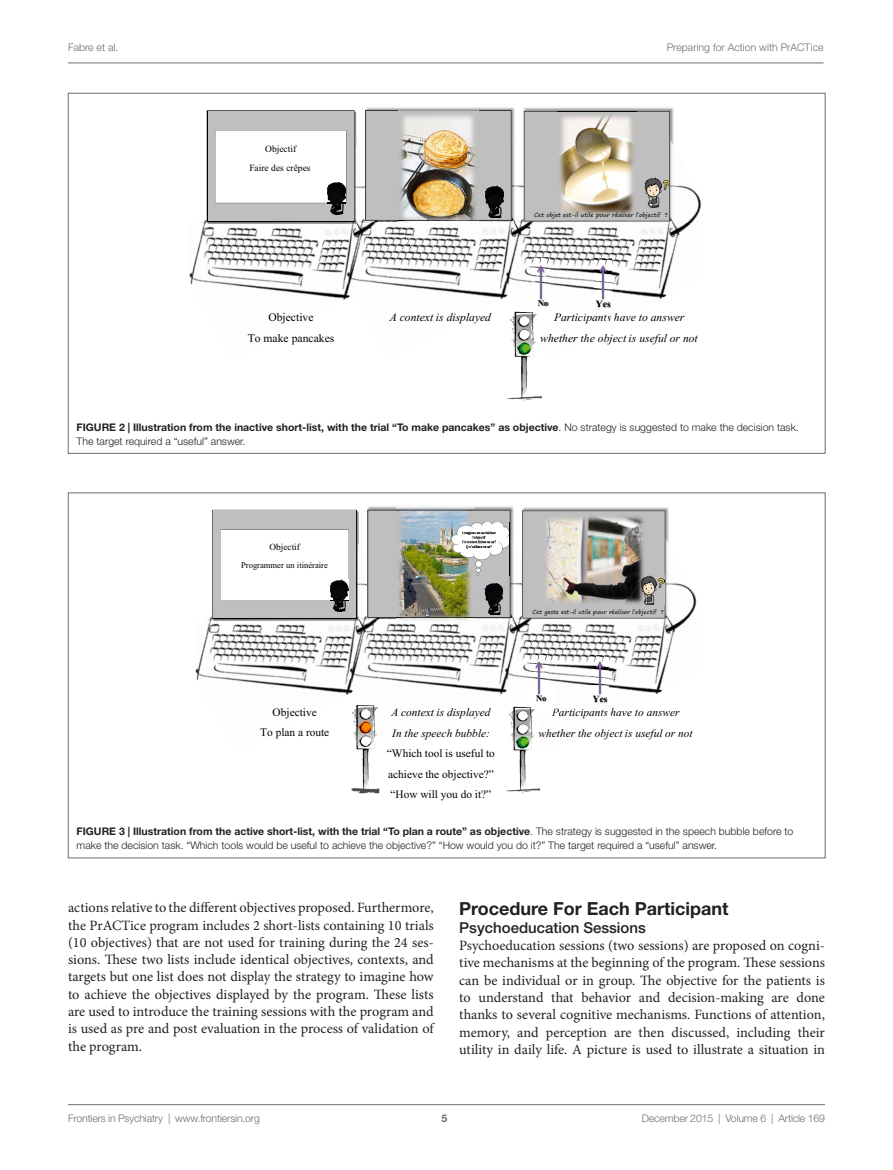
<style>
.page{position:relative;width:893px;height:1170px;background:#fff}
.page>*{position:absolute;margin:0;border:0;box-sizing:border-box;transform-origin:0 0}
.t1{font:700 18px "Helvetica Neue LT Std";color:#231f20}
.t2{font:italic 17.55px/21.1px "Angsana New";color:#000;text-align:center}
.t3{font:17.55px/21.1px "Angsana New";color:#000;text-align:center}
.t4{font:italic 17.25px/20.7px "Angsana New";color:#000}
.t5{font:17.25px/20.7px "Angsana New";color:#000;text-align:center}
.t6{font:500 15px "Helvetica Neue LT Std";color:#231f20}
.t7{font:700 14.7px "Angsana New";color:#000}
.t8{font:700 14.4px "Angsana New";color:#000}
.t9{font:14.25px/17.2px "Minion Pro";color:#231f20;text-align:justify}
.t10{font:700 13.2px "Angsana New";color:#000}
.t11{font:700 12.9px "Angsana New";color:#000}
.t12{font:300 10.5px/14.2px "Helvetica Neue LT Std";color:#231f20}
.t13{font:700 10.5px/14.2px "Helvetica Neue LT Std";color:#231f20}
.t14{font:300 10.5px "Helvetica Neue LT Std";letter-spacing:-.015em;color:#6c6d70}
.t15{font:700 10.5px "Helvetica Neue LT Std";color:#6c6d70}
.t16{font:9.45px/18.8px "Times New Roman";color:#000;text-align:center}
.t17{font:9.3px "Times New Roman";color:#000}
.t18{font:8.55px "Times New Roman";color:#000}
.t19{font:5.85px "Segoe Print";color:#000}
.t20{font:5.7px "Segoe Print";color:#000}
.s1{font-family:"Times New Roman";font-weight:700}
.s2{font-weight:300}
.s3{font-weight:700}
</style>
<div class="page">
<img style="left:195px;top:617px;width:158px;height:78px">
<img style="left:359px;top:583px;width:148px;height:112px">
<img style="left:327px;top:612px;width:92px;height:77px">
<svg style="left:212px;top:510px;width:147px;height:111px"></svg>
<img style="left:367px;top:506px;width:147px;height:3px">
<img style="left:366px;top:583px;width:1px;height:28px">
<img style="left:506px;top:714px;width:34px;height:79px">
<img style="left:511px;top:582px;width:186px;height:171px">
<img style="left:482px;top:612px;width:91px;height:76px">
<img style="left:521px;top:706px;width:19px;height:35px">
<svg style="left:539px;top:728px;width:47px;height:8px"></svg>
<img style="left:530px;top:678px;width:18px;height:7px">
<img style="left:530px;top:653px;width:18px;height:25px">
<hr style="left:538px;top:662px;width:2px;height:31px;background:#8064a2">
<svg style="left:536px;top:661px;width:6px;height:7px"></svg>
<img style="left:591px;top:653px;width:18px;height:32px">
<hr style="left:599px;top:662px;width:2px;height:31px;background:#8064a2">
<svg style="left:596px;top:661px;width:7px;height:7px"></svg>
<img style="left:528px;top:685px;width:27px;height:29px">
<svg style="left:528px;top:706px;width:12px;height:8px"></svg>
<svg style="left:538px;top:685px;width:2px;height:8px"></svg>
<img style="left:584px;top:685px;width:34px;height:23px">
<svg style="left:552px;top:708px;width:73px;height:10px"></svg>
<svg style="left:599px;top:685px;width:2px;height:8px"></svg>
<img style="left:522px;top:507px;width:147px;height:30px">
<img style="left:521px;top:582px;width:1px;height:30px">
<img style="left:554px;top:537px;width:116px;height:82px">
<img style="left:521px;top:612px;width:33px;height:7px">
<svg style="left:522px;top:510px;width:143px;height:108px;background:#b8b8b8"></svg>
<img style="left:646px;top:576px;width:18px;height:28px">
<img style="left:352px;top:705px;width:27px;height:89px">
<img style="left:365px;top:705px;width:14px;height:26px">
<img style="left:396px;top:506px;width:77px;height:3px">
<svg style="left:367px;top:509px;width:148px;height:113px;background:#b0afaf"></svg>
<img style="left:396px;top:509px;width:77px;height:108px">
<img style="left:452px;top:522px;width:59px;height:53px">
<img style="left:542px;top:514px;width:104px;height:92px">
<img style="left:189px;top:145px;width:168px;height:155px">
<img style="left:354px;top:149px;width:154px;height:151px">
<img style="left:324px;top:215px;width:94px;height:79px">
<svg style="left:207px;top:110px;width:149px;height:114px"></svg>
<img style="left:364px;top:107px;width:151px;height:52px">
<img style="left:364px;top:159px;width:1px;height:55px">
<img style="left:507px;top:316px;width:35px;height:84px">
<img style="left:513px;top:185px;width:189px;height:174px">
<img style="left:483px;top:215px;width:92px;height:78px">
<img style="left:365px;top:110px;width:151px;height:114px">
<img style="left:523px;top:312px;width:19px;height:35px">
<svg style="left:540px;top:334px;width:49px;height:8px"></svg>
<img style="left:532px;top:283px;width:18px;height:7px">
<img style="left:532px;top:257px;width:18px;height:26px">
<hr style="left:540px;top:267px;width:1px;height:31px;background:#8064a2">
<svg style="left:537px;top:265px;width:7px;height:7px"></svg>
<img style="left:594px;top:257px;width:18px;height:33px">
<hr style="left:602px;top:267px;width:2px;height:31px;background:#8064a2">
<svg style="left:599px;top:265px;width:7px;height:7px"></svg>
<img style="left:529px;top:290px;width:29px;height:30px">
<svg style="left:529px;top:312px;width:13px;height:8px"></svg>
<img style="left:587px;top:290px;width:34px;height:23px">
<svg style="left:554px;top:313px;width:74px;height:10px"></svg>
<svg style="left:602px;top:290px;width:2px;height:8px"></svg>
<img style="left:523px;top:107px;width:151px;height:53px">
<img style="left:522px;top:160px;width:2px;height:55px">
<img style="left:556px;top:139px;width:118px;height:84px">
<img style="left:522px;top:215px;width:34px;height:8px">
<div style="left:524px;top:111px;width:146px;height:110px;background:#bfbfbf"></div>
<img style="left:557px;top:111px;width:79px;height:106px">
<img style="left:644px;top:178px;width:25px;height:29px">
<hr style="left:68px;top:1104px;width:757px;height:1px;background:#6c6d70">
<hr style="left:68px;top:63px;width:756px;height:1px;background:#6c6d70">
<p class="t14" style="left:68px;top:41px;width:52px">Fabre et al.</p>
<p class="t14" style="left:667px;top:41px;width:158px">Preparing for Action with PrACTice</p>
<p class="t16" style="left:249px;top:139px;width:63px">Objectif<br>Faire des crêpes</p>
<p class="t19" style="left:534px;top:209px;width:135px">Cet objet est-il utile pour réaliser l’objectif <span class="s1">?</span></p>
<p class="t10" style="left:538px;top:292px;width:12px">No</p>
<p class="t7" style="left:596px;top:292px;width:17px">Yes</p>
<p class="t3" style="left:248px;top:306px;width:88px">Objective<br>To make pancakes</p>
<p class="t2" style="left:390px;top:306px;width:103px">A context is displayed</p>
<p class="t2" style="left:540px;top:306px;width:159px">Participantshave to answer whether the object is useful or not</p>
<p class="t13" style="left:77px;top:419px;width:724px">FIGURE 2 | Illustration from the inactive short-list, with the trial “To make pancakes” as objective<span class="s2">. No strategy is suggested to make the decision task.<br>The target required a “useful” answer.</span></p>
<p class="t17" style="left:270px;top:541px;width:32px">Objectif</p>
<p class="t18" style="left:241px;top:559px;width:88px">Programmer un itinéraire</p>
<p class="t5" style="left:260px;top:700px;width:70px">Objective<br>To plan a route</p>
<p class="t4" style="left:391px;top:701px;width:101px">A context is displayed<br>In the speech bubble:</p>
<p class="t5" style="left:387px;top:742px;width:110px;text-align:justify">“Which tool is useful to achieve the objective?” “How will you do it?”</p>
<p class="t20" style="left:532px;top:606px;width:133px">Cet geste est-il utile pour réaliser l’objectif <span class="s1">?</span></p>
<p class="t11" style="left:536px;top:688px;width:12px">No</p>
<p class="t8" style="left:593px;top:687px;width:16px">Yes</p>
<p class="t4" style="left:539px;top:701px;width:156px;text-align:center">Participantshave to answer whether the object is useful or not</p>
<p class="t12" style="left:77px;top:824px;width:718px"><span class="s3">FIGURE 3 | Illustration from the active short-list, with the trial “To plan a route” as objective</span>. The strategy is suggested in the speech bubble before to make the decision task. “Which tools would be useful to achieve the objective?” “How would you do it?” The target required a “useful” answer.</p>
<p class="t9" style="left:68px;top:899px;width:367px">actions relative to the different objectives proposed. Furthermore, the PrACTice program includes 2 short-lists containing 10 trials (10 objectives) that are not used for training during the 24 ses&shy;sions. These two lists include identical objectives, contexts, and targets but one list does not display the strategy to imagine how to achieve the objectives displayed by the program. These lists are used to introduce the training sessions with the program and is used as pre and post evaluation in the process of validation of the program.</p>
<p class="t1" style="left:459px;top:897px;width:271px">Procedure For Each Participant</p>
<p class="t6" style="left:459px;top:918px;width:188px">Psychoeducation Sessions</p>
<p class="t9" style="left:459px;top:936px;width:367px">Psychoeducation sessions (two sessions) are proposed on cogni&shy;tive mechanisms at the beginning of the program. These sessions can be individual or in group. The objective for the patients is to understand that behavior and decision-making are done thanks to several cognitive mechanisms. Functions of attention, memory, and perception are then discussed, including their utility in daily life. A picture is used to illustrate a situation in</p>
<p class="t14" style="left:68px;top:1111px;width:193px">Frontiers in Psychiatry | www.frontiersin.org</p>
<p class="t15" style="left:441px;top:1111px;width:7px">5</p>
<p class="t14" style="left:642px;top:1111px;width:184px">December 2015 | Volume 6 | Article 169</p>
</div>
